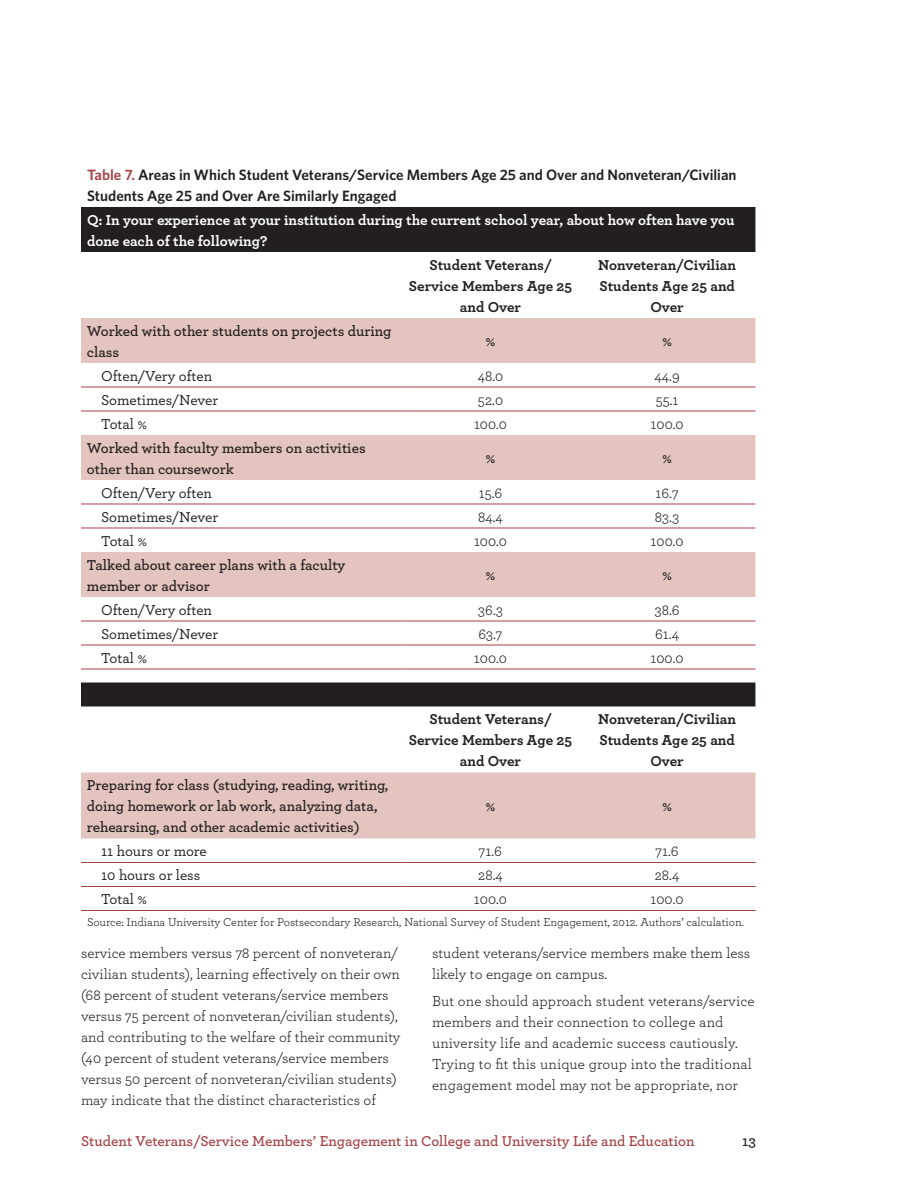
<style>
.page{position:relative;width:918px;height:1188px;background:#fff}
.page>*{position:absolute;margin:0;border:0;box-sizing:border-box;transform-origin:0 0}
.t1{font:15px/21px "Archer";color:#231f20}
.t2{font:600 15px/21px "Archer";color:#231f20}
.t3{font:700 15px/21px "Archer";color:#231f20;text-align:center}
.t4{font:500 15px "Archer";color:#231f20}
.t5{font:600 15px/21px "Whitney";color:#231f20}
.t6{font:700 15px/21px "Archer";color:#fff}
.t7{font:600 15px "Archer";color:#a64245}
.t8{font:12px "Archer";color:#231f20}
.s1{color:#a64245}
</style>
<div class="page">
<div style="left:81px;top:207px;width:674px;height:45px;background:#231f20"></div>
<svg style="left:81px;top:318px;width:674px;height:520px"></svg>
<hr style="left:81px;top:387px;width:321px;height:1px;background:#a64245">
<hr style="left:402px;top:387px;width:177px;height:1px;background:#a64245">
<hr style="left:579px;top:387px;width:176px;height:1px;background:#a64245">
<hr style="left:81px;top:411px;width:321px;height:1px;background:#a64245">
<hr style="left:402px;top:411px;width:177px;height:1px;background:#a64245">
<hr style="left:579px;top:411px;width:176px;height:1px;background:#a64245">
<hr style="left:81px;top:504px;width:321px;height:1px;background:#a64245">
<hr style="left:402px;top:504px;width:177px;height:1px;background:#a64245">
<hr style="left:579px;top:504px;width:176px;height:1px;background:#a64245">
<hr style="left:81px;top:528px;width:321px;height:1px;background:#a64245">
<hr style="left:402px;top:528px;width:177px;height:1px;background:#a64245">
<hr style="left:579px;top:528px;width:176px;height:1px;background:#a64245">
<hr style="left:81px;top:621px;width:321px;height:1px;background:#a64245">
<hr style="left:402px;top:621px;width:177px;height:1px;background:#a64245">
<hr style="left:579px;top:621px;width:176px;height:1px;background:#a64245">
<hr style="left:81px;top:645px;width:321px;height:1px;background:#a64245">
<hr style="left:402px;top:645px;width:177px;height:1px;background:#a64245">
<hr style="left:579px;top:645px;width:176px;height:1px;background:#a64245">
<hr style="left:81px;top:862px;width:321px;height:1px;background:#a64245">
<hr style="left:402px;top:862px;width:177px;height:1px;background:#a64245">
<hr style="left:579px;top:862px;width:176px;height:1px;background:#a64245">
<hr style="left:81px;top:886px;width:321px;height:1px;background:#a64245">
<hr style="left:402px;top:886px;width:177px;height:1px;background:#a64245">
<hr style="left:579px;top:886px;width:176px;height:1px;background:#a64245">
<hr style="left:81px;top:910px;width:321px;height:1px;background:#a64245">
<hr style="left:402px;top:910px;width:177px;height:1px;background:#a64245">
<hr style="left:579px;top:910px;width:176px;height:1px;background:#a64245">
<hr style="left:81px;top:669px;width:321px;height:1px;background:#a64245">
<hr style="left:402px;top:669px;width:177px;height:1px;background:#a64245">
<hr style="left:579px;top:669px;width:176px;height:1px;background:#a64245">
<p class="t5" style="left:87px;top:164px;width:651px"><span class="s1">Table 7.</span> Areas in Which Student Veterans/Service Members Age 25 and Over and Nonveteran/Civilian<br>Students Age 25 and Over Are Similarly Engaged</p>
<p class="t6" style="left:87px;top:209px;width:649px">Q: In your experience at your institution during the current school year, about how often have you done each of the following?</p>
<p class="t3" style="left:409px;top:254px;width:165px">Student Veterans/<br>Service Members Age 25 and Over</p>
<p class="t3" style="left:598px;top:254px;width:139px">Nonveteran/Civilian<br>Students Age 25 and<br>Over</p>
<p class="t2" style="left:87px;top:320px;width:306px">Worked with other students on projects during class</p>
<p class="t2" style="left:486px;top:330px;width:12px">%</p>
<p class="t2" style="left:662px;top:330px;width:12px">%</p>
<p class="t4" style="left:101px;top:365px;width:112px">Often/Very often</p>
<p class="t1" style="left:478px;top:365px;width:27px">48.0</p>
<p class="t1" style="left:655px;top:365px;width:27px">44.9</p>
<p class="t4" style="left:101px;top:389px;width:118px">Sometimes/Never</p>
<p class="t1" style="left:478px;top:389px;width:27px">52.0</p>
<p class="t1" style="left:656px;top:389px;width:24px">55.1</p>
<p class="t4" style="left:101px;top:413px;width:47px">Total %</p>
<p class="t1" style="left:474px;top:413px;width:35px">100.0</p>
<p class="t1" style="left:651px;top:413px;width:35px">100.0</p>
<p class="t2" style="left:87px;top:437px;width:280px">Worked with faculty members on activities other than coursework</p>
<p class="t2" style="left:486px;top:447px;width:12px">%</p>
<p class="t2" style="left:662px;top:447px;width:12px">%</p>
<p class="t4" style="left:101px;top:482px;width:112px">Often/Very often</p>
<p class="t1" style="left:479px;top:482px;width:25px">15.6</p>
<p class="t1" style="left:656px;top:482px;width:25px">16.7</p>
<p class="t4" style="left:101px;top:506px;width:118px">Sometimes/Never</p>
<p class="t1" style="left:478px;top:506px;width:26px">84.4</p>
<p class="t1" style="left:655px;top:506px;width:26px">83.3</p>
<p class="t4" style="left:101px;top:530px;width:47px">Total %</p>
<p class="t1" style="left:474px;top:530px;width:35px">100.0</p>
<p class="t1" style="left:651px;top:530px;width:35px">100.0</p>
<p class="t2" style="left:87px;top:554px;width:260px">Talked about career plans with a faculty member or advisor</p>
<p class="t2" style="left:486px;top:564px;width:12px">%</p>
<p class="t2" style="left:662px;top:564px;width:12px">%</p>
<p class="t4" style="left:101px;top:599px;width:112px">Often/Very often</p>
<p class="t1" style="left:478px;top:599px;width:27px">36.3</p>
<p class="t1" style="left:655px;top:599px;width:27px">38.6</p>
<p class="t4" style="left:101px;top:623px;width:118px">Sometimes/Never</p>
<p class="t1" style="left:478px;top:623px;width:26px">63.7</p>
<p class="t1" style="left:655px;top:623px;width:25px">61.4</p>
<p class="t4" style="left:101px;top:647px;width:47px">Total %</p>
<p class="t1" style="left:474px;top:647px;width:35px">100.0</p>
<p class="t1" style="left:651px;top:647px;width:35px">100.0</p>
<p class="t2" style="left:87px;top:774px;width:303px">Preparing for class (studying, reading, writing, doing homework or lab work, analyzing data, rehearsing, and other academic activities)</p>
<p class="t3" style="left:409px;top:708px;width:165px">Student Veterans/<br>Service Members Age 25 and Over</p>
<p class="t3" style="left:598px;top:708px;width:139px">Nonveteran/Civilian<br>Students Age 25 and<br>Over</p>
<p class="t2" style="left:485px;top:795px;width:12px">%</p>
<p class="t2" style="left:662px;top:795px;width:12px">%</p>
<p class="t4" style="left:101px;top:841px;width:107px">11 hours or more</p>
<p class="t1" style="left:479px;top:840px;width:25px">71.6</p>
<p class="t1" style="left:656px;top:840px;width:25px">71.6</p>
<p class="t4" style="left:101px;top:865px;width:101px">10 hours or less</p>
<p class="t1" style="left:478px;top:864px;width:26px">28.4</p>
<p class="t1" style="left:655px;top:864px;width:26px">28.4</p>
<p class="t4" style="left:101px;top:889px;width:47px">Total %</p>
<p class="t1" style="left:474px;top:888px;width:35px">100.0</p>
<p class="t1" style="left:651px;top:888px;width:35px">100.0</p>
<p class="t8" style="left:87px;top:914px;width:659px">Source: Indiana University Center for Postsecondary Research, National Survey of Student Engagement, 2012. Authors’ calculation.</p>
<p class="t1" style="left:81px;top:941px;width:321px">service members versus 78 percent of nonveteran/ civilian students), learning effectively on their own (68 percent of student veterans/service members versus 75 percent of nonveteran/civilian students), and contributing to the welfare of their community (40 percent of student veterans/service members versus 50 percent of nonveteran/civilian students) may indicate that the distinct characteristics of</p>
<p class="t1" style="left:432px;top:941px;width:320px">student veterans/service members make them less likely to engage on campus.</p>
<p class="t1" style="left:432px;top:990px;width:324px">But one should approach student veterans/service members and their connection to college and university life and academic success cautiously.<br>Trying to fit this unique group into the traditional engagement model may not be appropriate, nor</p>
<p class="t7" style="left:81px;top:1130px;width:615px">Student Veterans/Service Members’ Engagement in College and University Life and Education</p>
<p class="t2" style="left:742px;top:1130px;width:15px">13</p>
</div>
